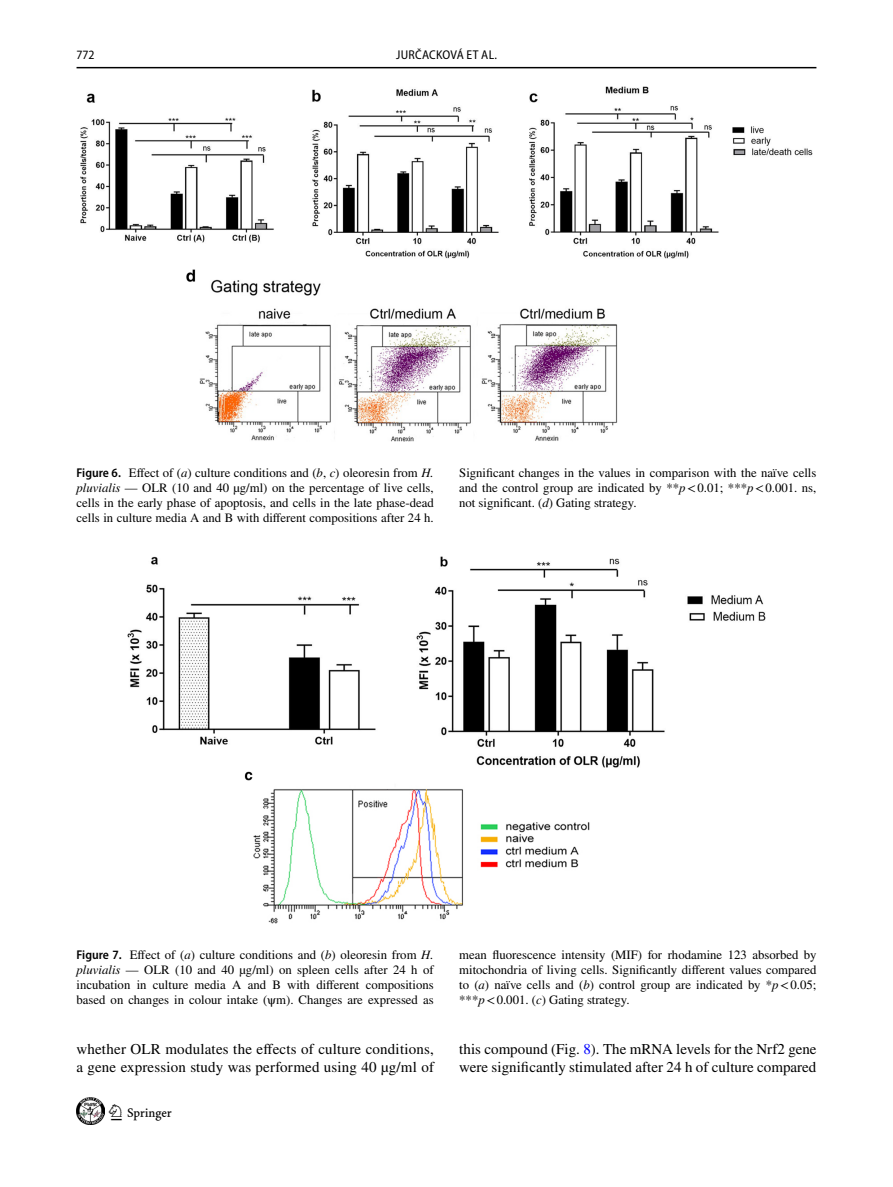
<style>
.page{position:relative;width:893px;height:1187px;background:#fff}
.page>*{position:absolute;margin:0;border:0;box-sizing:border-box;transform-origin:0 0}
.t1{font:22.5px "Springnew Regular 3";color:#000}
.t2{font:15px/18.8px "STIX";color:#000}
.t3{font:12.75px/15px "STIX";color:#000;text-align:justify}
.t4{font:semi-condensed 12.75px "Myriad Pro";letter-spacing:.02em;color:#000}
.s1{font-family:"Myriad Pro";font-weight:600;font-stretch:semi-condensed}
.s2{font-style:italic}
.s3{color:#00f}
</style>
<div class="page">
<hr style="left:77px;top:67px;width:739px;height:1px;background:#000">
<img style="left:77px;top:1097px;width:27px;height:27px">
<img style="left:81px;top:87px;width:731px;height:354px">
<img style="left:128px;top:556px;width:637px;height:367px">
<p class="t4" style="left:77px;top:48px;width:20px">772</p>
<p class="t4" style="left:396px;top:48px;width:102px">JURČACKOVÁ ET AL.</p>
<p class="t3" style="left:77px;top:466px;width:359px"><span class="s1">Figure 6.</span> Effect of (<span class="s2">a</span>) culture conditions and (<span class="s2">b</span>, <span class="s2">c</span>) oleoresin from <span class="s2">H. pluvialis</span> — OLR (10 and 40 µg/ml) on the percentage of live cells, cells in the early phase of apoptosis, and cells in the late phase-dead cells in culture media A and B with different compositions after 24 h.</p>
<p class="t3" style="left:459px;top:466px;width:359px">Significant changes in the values in comparison with the naïve cells and the control group are indicated by **<span class="s2">p</span>&lt;0.01; ***<span class="s2">p</span>&lt;0.001. ns, not significant. (<span class="s2">d</span>) Gating strategy.</p>
<p class="t3" style="left:77px;top:947px;width:359px"><span class="s1">Figure 7.</span> Effect of (<span class="s2">a</span>) culture conditions and (<span class="s2">b</span>) oleoresin from <span class="s2">H. pluvialis</span> — OLR (10 and 40 µg/ml) on spleen cells after 24 h of incubation in culture media A and B with different compositions based on changes in colour intake (ψm). Changes are expressed as</p>
<p class="t3" style="left:459px;top:947px;width:359px">mean fluorescence intensity (MIF) for rhodamine 123 absorbed by mitochondria of living cells. Significantly different values compared to (<span class="s2">a</span>) naïve cells and (<span class="s2">b</span>) control group are indicated by *<span class="s2">p</span>&lt;0.05; ***<span class="s2">p</span>&lt;0.001. (<span class="s2">c</span>) Gating strategy.</p>
<p class="t2" style="left:77px;top:1040px;width:359px">whether OLR modulates the effects of culture conditions, a gene expression study was performed using 40 µg/ml of</p>
<p class="t2" style="left:459px;top:1040px;width:359px">this compound (Fig. <span class="s3">8</span>). The mRNA levels for the Nrf2 gene were significantly stimulated after 24 h of culture compared</p>
<h1 class="t1" style="left:111px;top:1104px;width:62px">1 3</h1>
</div>
